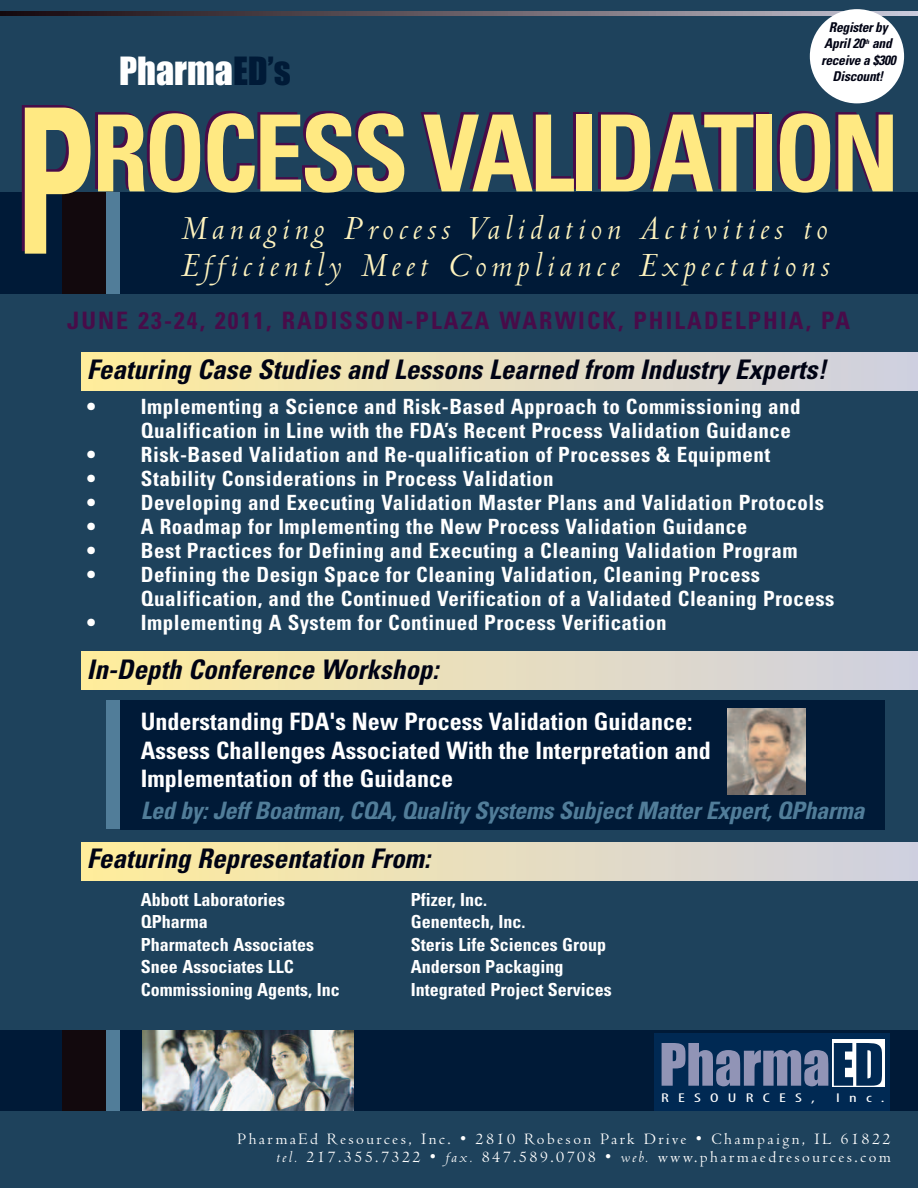
<style>
.page{position:relative;width:918px;height:1188px;background:#fff}
.page>*{position:absolute;margin:0;border:0;box-sizing:border-box;transform-origin:0 0}
.t1{font:700 condensed 106.35px "Univers";letter-spacing:-.04em;color:#ffe982;scale:.95 1}
.t2{font:54px "Impact";color:#9194b6}
.t3{font:italic 36px/37.5px "Centaur";letter-spacing:.145em;color:#fef3be}
.t4{font:36px "Impact";color:#fff}
.t5{font:italic 700 condensed 27px "Univers";color:#000314}
.t6{font:700 condensed 24px/28.5px "Univers";color:#fff}
.t7{font:italic 700 condensed 24px "Univers";letter-spacing:-.015em;color:#517d99}
.t8{font:700 condensed 24px "Univers";letter-spacing:.09em;color:#480c49}
.t9{font:700 condensed 21px/24px "Univers";letter-spacing:.02em;color:#fff}
.t10{font:700 condensed 18px "Univers";color:#fff}
.t11{font:16.5px/18px "Centaur";letter-spacing:.145em;color:#fff;text-align:right}
.t12{font:italic 700 condensed 13.5px/16.2px "Univers";letter-spacing:-.02em;color:#000314;text-align:center}
.t13{font:condensed 12.75px "Myriad Pro";letter-spacing:.485em;color:#fff;scale:1.49 1}
.s1{color:#001a37}
.s2{font-size:202.35px}
.s3{color:#002953}
.s4{font-style:italic}
</style>
<div class="page">
<div style="left:0;top:0;width:918px;height:1036px;background:#1e425c"></div>
<div style="left:0;top:192px;width:918px;height:101px;background:#001a37"></div>
<svg style="left:0;top:11px;width:918px;height:4px"></svg>
<div style="left:81px;top:352px;width:837px;height:38px;background:linear-gradient(to right,#ffed9c,#cfd0e1)"></div>
<div style="left:120px;top:701px;width:764px;height:129px;background:#001a37"></div>
<div style="left:81px;top:843px;width:837px;height:37px;background:linear-gradient(to right,#ffed9c,#cfd0e1)"></div>
<div style="left:810px;top:9px;width:94px;height:94px;background:#fff;border-radius:50%"></div>
<div style="left:0;top:1030px;width:918px;height:83px;background:#001a37"></div>
<div style="left:654px;top:1033px;width:236px;height:78px;background:#002953"></div>
<div style="left:832px;top:1040px;width:52px;height:47px;background:#fff"></div>
<div style="left:62px;top:1030px;width:44px;height:82px;background:#12090d"></div>
<div style="left:106px;top:1030px;width:14px;height:83px;background:#517d99"></div>
<img style="left:142px;top:1030px;width:211px;height:82px">
<div style="left:0;top:1112px;width:918px;height:76px;background:#1e425c"></div>
<div style="left:62px;top:192px;width:44px;height:102px;background:#12090d"></div>
<div style="left:106px;top:192px;width:14px;height:102px;background:#517d99"></div>
<div style="left:106px;top:700px;width:14px;height:129px;background:#517d99"></div>
<div style="left:81px;top:652px;width:837px;height:37px;background:linear-gradient(to right,#ffed9c,#cfd0e1)"></div>
<img style="left:728px;top:708px;width:78px;height:86px">
<h3 class="t4" style="left:119px;top:51px;width:173px">Pharma<span class="s1">ED’s</span></h3>
<p class="t12" style="left:821px;top:20px;width:76px">Register by<br>April 20<sup>th</sup> and receive a $300<br>Discount!</p>
<h1 class="t1" style="left:16px;top:115px;width:932px"><span class="s2">P</span>ROCESS VALIDATION</h1>
<h3 class="t3" style="left:181px;top:213px;width:650px">Managing Process Validation Activities to<br>Efficiently Meet Compliance Expectations</h3>
<p class="t8" style="left:67px;top:311px;width:784px">JUNE 23-24, 2011, RADISSON-PLAZA WARWICK, PHILADELPHIA, PA</p>
<p class="t5" style="left:87px;top:360px;width:741px">Featuring Case Studies and Lessons Learned from Industry Experts!</p>
<p class="t9" style="left:141px;top:396px;width:661px;text-indent:-54px">• Implementing a Science and Risk-Based Approach to Commissioning and<br>Qualification in Line with the FDA’s Recent Process Validation Guidance</p>
<p class="t9" style="left:87px;top:444px;width:685px">• Risk-Based Validation and Re-qualification of Processes &amp; Equipment</p>
<p class="t9" style="left:87px;top:468px;width:468px">• Stability Considerations in Process Validation</p>
<p class="t9" style="left:87px;top:492px;width:739px">• Developing and Executing Validation Master Plans and Validation Protocols</p>
<p class="t9" style="left:87px;top:516px;width:662px">• A Roadmap for Implementing the New Process Validation Guidance</p>
<p class="t9" style="left:87px;top:540px;width:712px">• Best Practices for Defining and Executing a Cleaning Validation Program</p>
<p class="t9" style="left:141px;top:564px;width:695px;text-indent:-54px">• Defining the Design Space for Cleaning Validation, Cleaning Process<br>Qualification, and the Continued Verification of a Validated Cleaning Process</p>
<p class="t9" style="left:87px;top:612px;width:581px">• Implementing A System for Continued Process Verification</p>
<p class="t5" style="left:87px;top:660px;width:353px">In-Depth Conference Workshop:</p>
<p class="t6" style="left:141px;top:709px;width:571px">Understanding FDA's New Process Validation Guidance:<br>Assess Challenges Associated With the Interpretation and<br>Implementation of the Guidance</p>
<p class="t7" style="left:141px;top:801px;width:725px">Led by: Jeff Boatman, CQA, Quality Systems Subject Matter Expert, QPharma</p>
<p class="t5" style="left:87px;top:849px;width:345px">Featuring Representation From:</p>
<p class="t10" style="left:141px;top:893px;width:146px">Abbott Laboratories</p>
<p class="t10" style="left:411px;top:893px;width:78px">Pfizer, Inc.</p>
<p class="t10" style="left:141px;top:915px;width:68px">QPharma</p>
<p class="t10" style="left:411px;top:915px;width:116px">Genentech, Inc.</p>
<p class="t10" style="left:141px;top:938px;width:175px">Pharmatech Associates</p>
<p class="t10" style="left:411px;top:938px;width:197px">Steris Life Sciences Group</p>
<p class="t10" style="left:141px;top:960px;width:154px">Snee Associates LLC</p>
<p class="t10" style="left:411px;top:960px;width:154px">Anderson Packaging</p>
<p class="t10" style="left:141px;top:983px;width:200px">Commissioning Agents, Inc</p>
<p class="t10" style="left:411px;top:983px;width:202px">Integrated Project Services</p>
<h2 class="t2" style="left:659px;top:1031px;width:226px">Pharma<span class="s3">ED</span></h2>
<p class="t13" style="left:661px;top:1094px;width:105px">RESOURCES,</p>
<p class="t13" style="left:836px;top:1094px;width:34px">Inc.</p>
<p class="t11" style="left:238px;top:1131px;width:655px">PharmaEd Resources, Inc. • 2810 Robeson Park Drive • Champaign, IL 61822 <span class="s4">tel.</span> 217.355.7322 • <span class="s4">fax.</span> 847.589.0708 • <span class="s4">web.</span> www.pharmaedresources.com</p>
</div>
